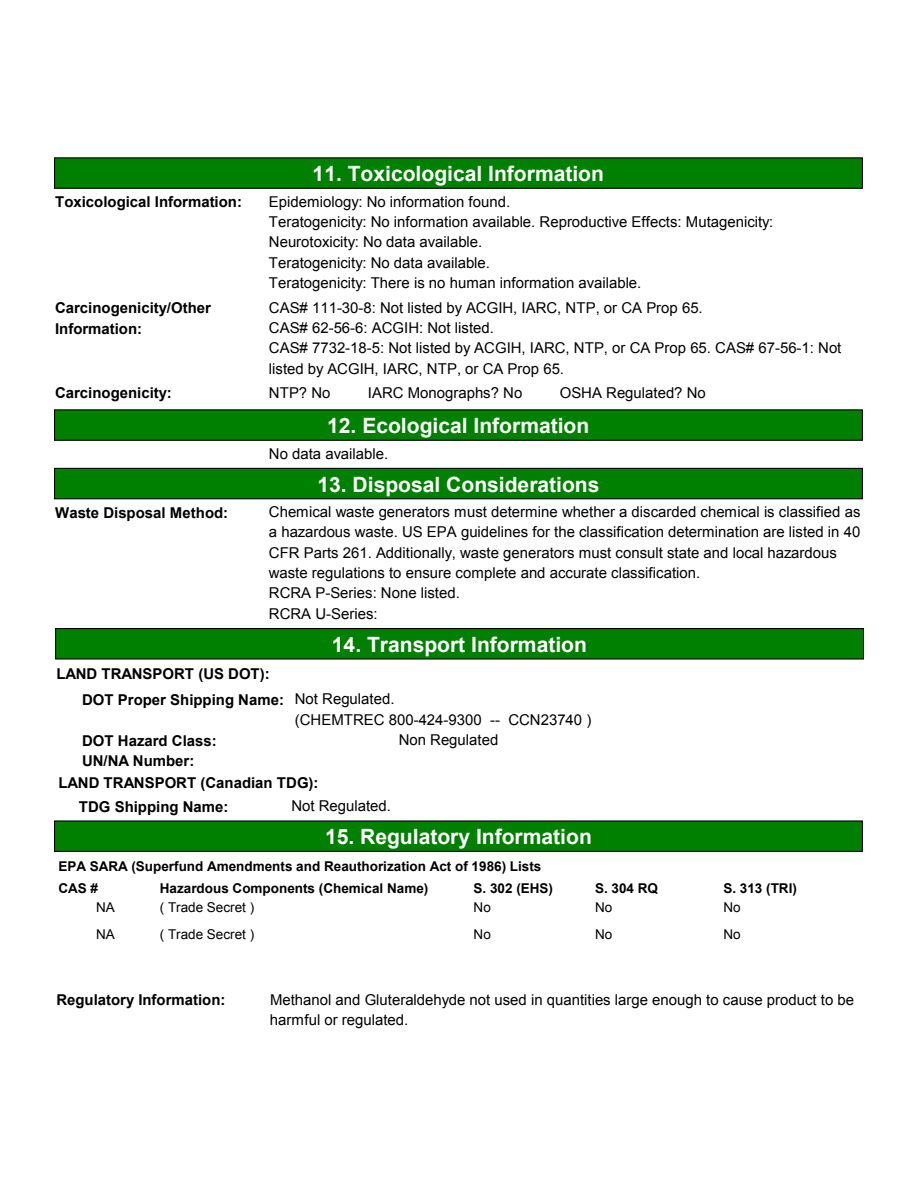
<style>
.page{position:relative;width:918px;height:1188px;background:#fff}
.page>*{position:absolute;margin:0;border:0;box-sizing:border-box;transform-origin:0 0}
.t1{font:700 21px "Arial";color:#fff}
.t2{font:15px/20.4px "Arial";color:#000}
.t3{font:700 15px/20.4px "Arial";color:#000}
.t4{font:700 13.5px "Arial";color:#000}
.t5{font:13.5px "Arial";color:#000}
</style>
<div class="page">
<div style="left:54px;top:157px;width:809px;height:32px;background:#008000;border:1px solid #000"></div>
<div style="left:54px;top:409px;width:809px;height:32px;background:#008000;border:1px solid #000"></div>
<div style="left:54px;top:468px;width:809px;height:31px;background:#008000;border:1px solid #000"></div>
<div style="left:55px;top:628px;width:809px;height:32px;background:#008000;border:1px solid #000"></div>
<div style="left:54px;top:820px;width:809px;height:32px;background:#008000;border:1px solid #000"></div>
<p class="t3" style="left:55px;top:192px;width:188px">Toxicological Information:</p>
<p class="t3" style="left:55px;top:298px;width:157px">Carcinogenicity/Other<br>Information:</p>
<h1 class="t1" style="left:313px;top:160px;width:293px">11. Toxicological Information</h1>
<p class="t2" style="left:269px;top:191px;width:506px">Epidemiology: No information found.<br>Teratogenicity: No information available. Reproductive Effects: Mutagenicity:<br>Neurotoxicity: No data available.<br>Teratogenicity: No data available.<br>Teratogenicity: There is no human information available.</p>
<p class="t2" style="left:269px;top:297px;width:574px">CAS# 111-30-8: Not listed by ACGIH, IARC, NTP, or CA Prop 65.<br>CAS# 62-56-6: ACGIH: Not listed.<br>CAS# 7732-18-5: Not listed by ACGIH, IARC, NTP, or CA Prop 65. CAS# 67-56-1: Not listed by ACGIH, IARC, NTP, or CA Prop 65.</p>
<p class="t3" style="left:55px;top:383px;width:118px">Carcinogenicity:</p>
<p class="t2" style="left:269px;top:382px;width:63px">NTP? No</p>
<p class="t2" style="left:368px;top:382px;width:156px">IARC Monographs? No</p>
<p class="t2" style="left:560px;top:382px;width:148px">OSHA Regulated? No</p>
<h1 class="t1" style="left:327px;top:412px;width:264px">12. Ecological Information</h1>
<p class="t2" style="left:269px;top:443px;width:121px">No data available.</p>
<p class="t3" style="left:55px;top:503px;width:175px">Waste Disposal Method:</p>
<h1 class="t1" style="left:318px;top:470px;width:284px">13. Disposal Considerations</h1>
<p class="t2" style="left:269px;top:502px;width:593px">Chemical waste generators must determine whether a discarded chemical is classified as a hazardous waste. US EPA guidelines for the classification determination are listed in 40<br>CFR Parts 261. Additionally, waste generators must consult state and local hazardous waste regulations to ensure complete and accurate classification.<br>RCRA P-Series: None listed.<br>RCRA U-Series:</p>
<h1 class="t1" style="left:332px;top:631px;width:257px">14. Transport Information</h1>
<p class="t2" style="left:295px;top:689px;width:298px">Not Regulated.<br>(CHEMTREC 800-424-9300 -- CCN23740 )</p>
<p class="t3" style="left:56px;top:664px;width:215px">LAND TRANSPORT (US DOT):</p>
<p class="t3" style="left:82px;top:690px;width:203px">DOT Proper Shipping Name:</p>
<p class="t3" style="left:82px;top:731px;width:136px">DOT Hazard Class:</p>
<p class="t2" style="left:399px;top:730px;width:101px">Non Regulated</p>
<p class="t3" style="left:82px;top:751px;width:114px">UN/NA Number:</p>
<p class="t3" style="left:59px;top:773px;width:262px">LAND TRANSPORT (Canadian TDG):</p>
<p class="t3" style="left:79px;top:797px;width:151px">TDG Shipping Name:</p>
<p class="t2" style="left:291px;top:796px;width:101px">Not Regulated.</p>
<h1 class="t1" style="left:325px;top:823px;width:268px">15. Regulatory Information</h1>
<p class="t4" style="left:474px;top:879px;width:81px">S. 302 (EHS)</p>
<p class="t4" style="left:595px;top:879px;width:65px">S. 304 RQ</p>
<p class="t4" style="left:723px;top:879px;width:75px">S. 313 (TRI)</p>
<p class="t4" style="left:59px;top:858px;width:484px">EPA SARA (Superfund Amendments and Reauthorization Act of 1986) Lists</p>
<p class="t5" style="left:96px;top:899px;width:20px">NA</p>
<p class="t5" style="left:160px;top:899px;width:96px">( Trade Secret )</p>
<p class="t5" style="left:474px;top:899px;width:19px">No</p>
<p class="t5" style="left:595px;top:899px;width:19px">No</p>
<p class="t5" style="left:723px;top:899px;width:19px">No</p>
<p class="t5" style="left:96px;top:925px;width:20px">NA</p>
<p class="t5" style="left:160px;top:925px;width:96px">( Trade Secret )</p>
<p class="t5" style="left:474px;top:925px;width:19px">No</p>
<p class="t5" style="left:595px;top:925px;width:19px">No</p>
<p class="t5" style="left:723px;top:925px;width:19px">No</p>
<p class="t4" style="left:58px;top:879px;width:41px">CAS #</p>
<p class="t4" style="left:160px;top:879px;width:270px">Hazardous Components (Chemical Name)</p>
<p class="t3" style="left:56px;top:991px;width:171px">Regulatory Information:</p>
<p class="t2" style="left:270px;top:990px;width:586px">Methanol and Gluteraldehyde not used in quantities large enough to cause product to be harmful or regulated.</p>
</div>
